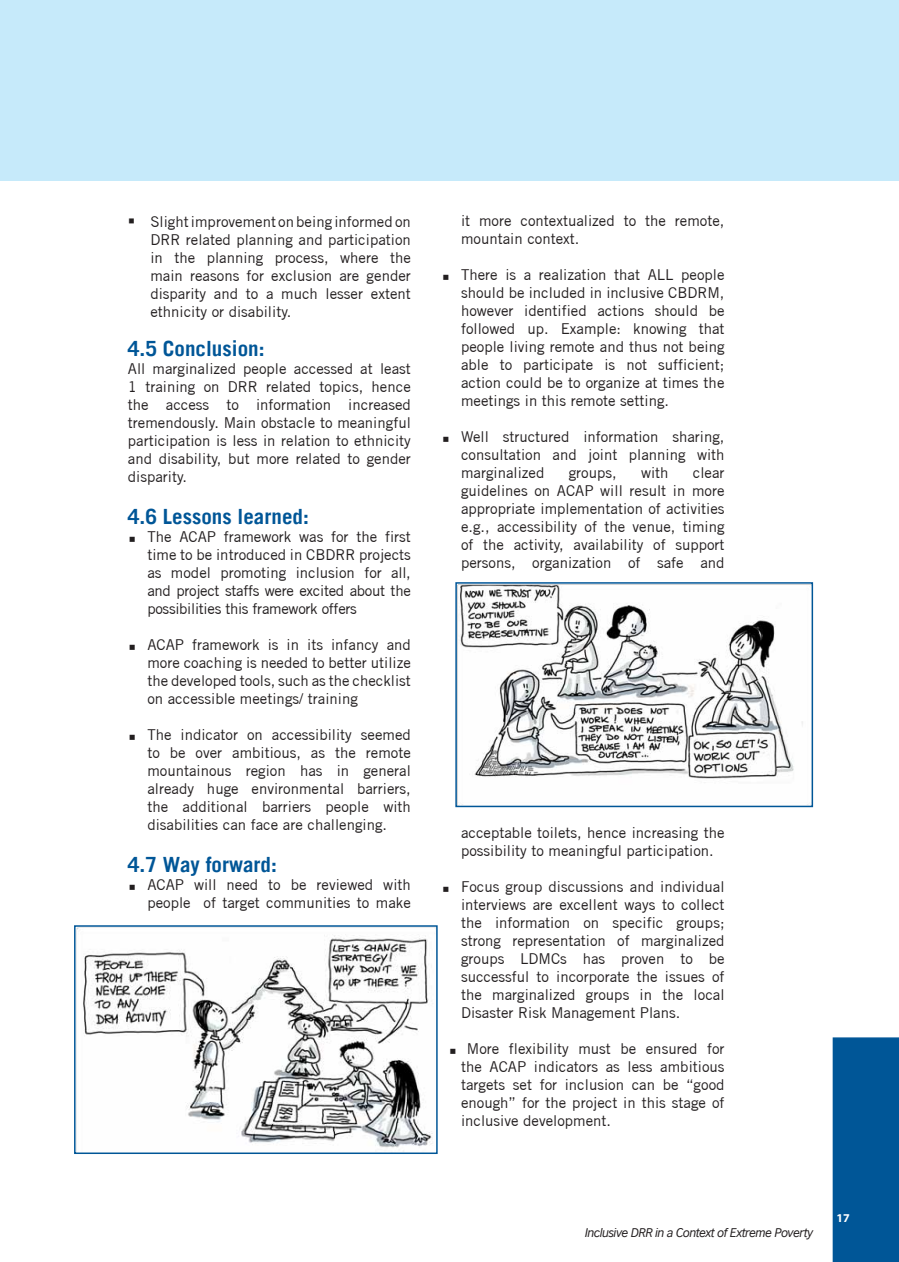
<style>
.page{position:relative;width:899px;height:1262px;background:#fff}
.page>*{position:absolute;margin:0;border:0;box-sizing:border-box;transform-origin:0 0}
.t1{font:700 21px "Trade Gothic";color:#005697}
.t2{font:15px/18px "Trade Gothic";color:#231f20;text-align:justify}
.Heading_1{font:italic 12px "British Council Sans";letter-spacing:-.04em;color:#231f20}
.t3{font:700 12px "Myriad Pro";color:#fff}
</style>
<div class="page">
<div style="left:0;top:0;width:898px;height:181px;background:#c6eafa"></div>
<img style="left:458px;top:585px;width:345px;height:194px">
<div style="left:455px;top:582px;width:357px;height:225px;border:2px solid #005697"></div>
<img style="left:77px;top:928px;width:356px;height:223px">
<div style="left:74px;top:925px;width:363px;height:229px;border:2px solid #005697"></div>
<div style="left:832px;top:1037px;width:67px;height:225px;background:#005697"></div>
<p class="t2" style="left:150px;top:212px;width:262px;text-indent:-22px">▪ Slight improvement on being informed on DRR related planning and participation in the planning process, where the main reasons for exclusion are gender disparity and to a much lesser extent ethnicity or disability.</p>
<p class="t1" style="left:128px;top:336px;width:138px">4.5 Conclusion:</p>
<p class="t2" style="left:128px;top:359px;width:284px">All marginalized people accessed at least 1 training on DRR related topics, hence the access to information increased tremendously. Main obstacle to meaningful participation is less in relation to ethnicity and disability, but more related to gender disparity.</p>
<p class="t1" style="left:128px;top:504px;width:182px">4.6 Lessons learned:</p>
<p class="t2" style="left:147px;top:527px;width:265px">The ACAP framework was for the first time to be introduced in CBDRR projects as model promoting inclusion for all, and project staffs were excited about the possibilities this framework offers</p>
<p class="t2" style="left:147px;top:635px;width:265px">ACAP framework is in its infancy and more coaching is needed to better utilize the developed tools, such as the checklist on accessible meetings/ training</p>
<p class="t2" style="left:147px;top:725px;width:265px">The indicator on accessibility seemed to be over ambitious, as the remote mountainous region has in general already huge environmental barriers, the additional barriers people with disabilities can face are challenging.</p>
<p class="t1" style="left:128px;top:852px;width:150px">4.7 Way forward:</p>
<p class="t2" style="left:147px;top:875px;width:265px">ACAP will need to be reviewed with people of target communities to make</p>
<p class="t2" style="left:461px;top:212px;width:265px">it more contextualized to the remote, mountain context.</p>
<p class="t2" style="left:461px;top:266px;width:265px">There is a realization that ALL people should be included in inclusive CBDRM, however identified actions should be followed up. Example: knowing that people living remote and thus not being able to participate is not sufficient; action could be to organize at times the meetings in this remote setting.</p>
<p class="t2" style="left:461px;top:428px;width:265px">Well structured information sharing, consultation and joint planning with marginalized</p>
<p class="t2" style="left:568px;top:464px;width:49px">groups,</p>
<p class="t2" style="left:640px;top:464px;width:29px">with</p>
<p class="t2" style="left:461px;top:464px;width:265px;text-indent:232px">clear guidelines on ACAP will result in more appropriate implementation of activities e.g., accessibility of the venue, timing of the activity, availability of support persons, organization of safe and</p>
<p class="t2" style="left:461px;top:824px;width:265px">acceptable toilets, hence increasing the possibility to meaningful participation.</p>
<p class="t2" style="left:461px;top:878px;width:265px">Focus group discussions and individual interviews are excellent ways to collect the information on specific groups; strong representation of marginalized groups LDMCs has proven to be successful to incorporate the issues of the marginalized groups in the local Disaster Risk Management Plans.</p>
<p class="t2" style="left:461px;top:1040px;width:265px;text-indent:6px">More flexibility must be ensured for the ACAP indicators as less ambitious targets set for inclusion can be “good enough” for the project in this stage of inclusive development.</p>
<p class="Heading_1" style="left:584px;top:1225px;width:230px">Inclusive DRR in a Context of Extreme Poverty</p>
<p class="t3" style="left:836px;top:1210px;width:15px">17</p>
</div>
